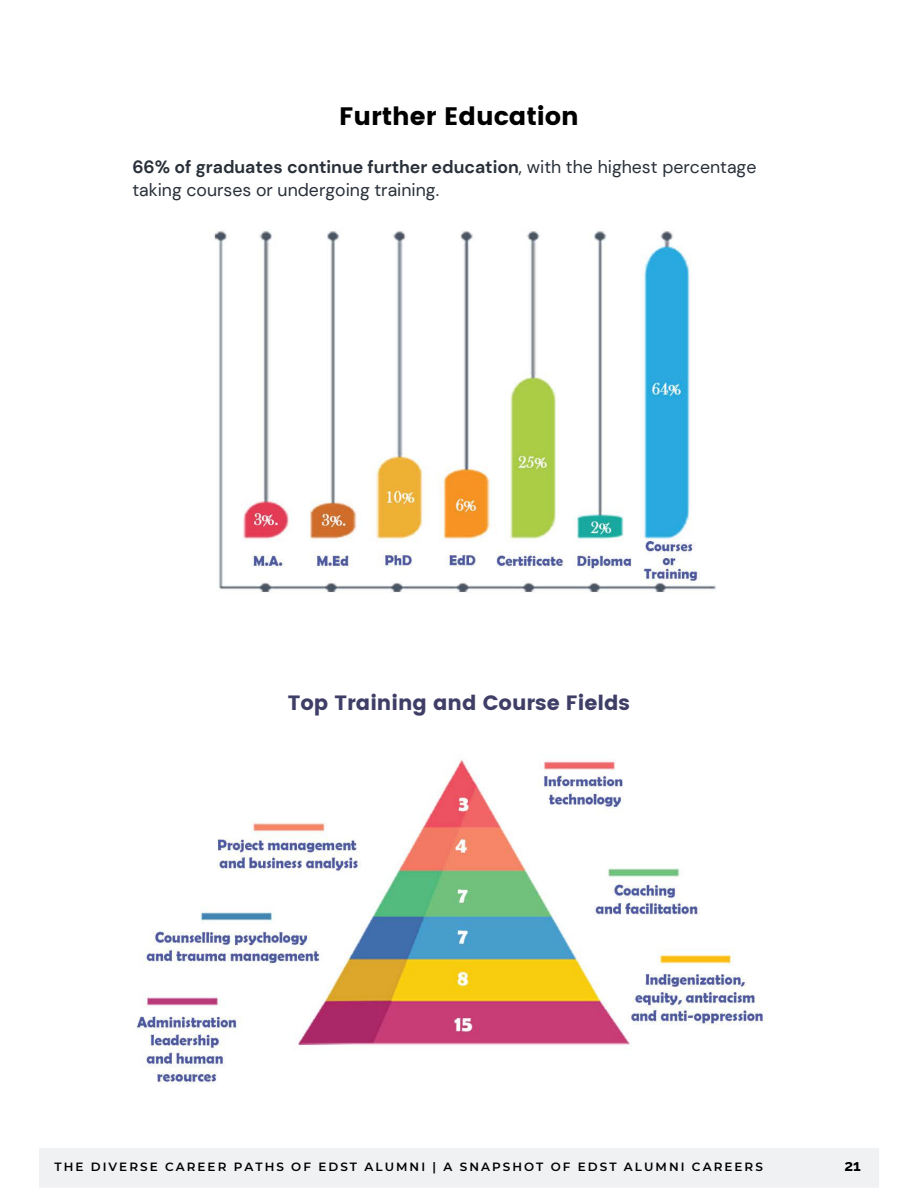
<style>
.page{position:relative;width:918px;height:1188px;background:#fff}
.page>*{position:absolute;margin:0;border:0;box-sizing:border-box;transform-origin:0 0}
.t1{font:25.2px "Poppins";color:#000}
.t2{font:20.7px "Poppins";color:#3f3e67}
.t3{font:17.7px/22.5px "DM Sans";color:#293039}
.t4{font:700 15.6px "Raleway";color:#000}
.t5{font:600 12px "Montserrat";letter-spacing:.17em;color:#000}
.s1{font-weight:700}
</style>
<div class="page">
<img style="left:39px;top:231px;width:840px;height:957px">
<div style="left:39px;top:1148px;width:839px;height:39px;background:#f0f1f3"></div>
<div style="left:205px;top:681px;width:507px;height:46px;background:#fff"></div>
<h1 class="t1" style="left:339px;top:101px;width:241px">Further Education</h1>
<p class="t3" style="left:132px;top:156px;width:625px"><span class="s1">66% of graduates continue further education</span>, with the highest percentage taking courses or undergoing training.</p>
<p class="t2" style="left:288px;top:691px;width:344px">Top Training and Course Fields</p>
<p class="t5" style="left:54px;top:1159px;width:710px">THE DIVERSE CAREER PATHS OF EDST ALUMNI | A SNAPSHOT OF EDST ALUMNI CAREERS</p>
<p class="t4" style="left:844px;top:1156px;width:18px">21</p>
</div>
